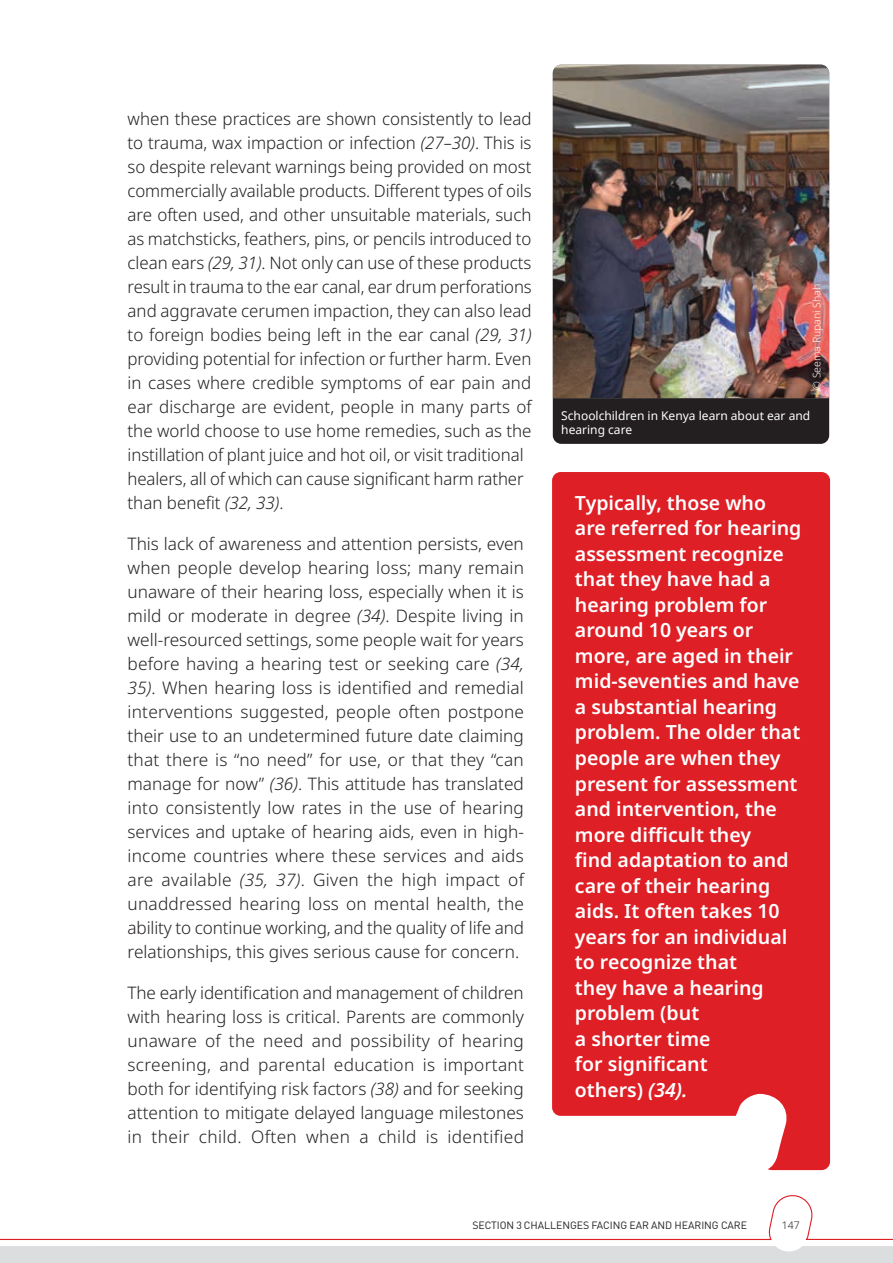
<style>
.page{position:relative;width:893px;height:1263px;background:#fff}
.page>*{position:absolute;margin:0;border:0;box-sizing:border-box;transform-origin:0 0}
.t1{font:600 19.5px/25.5px "Noto Sans";color:#fff}
.t2{font:300 17.25px/24px "Noto Sans";color:#231f20;text-align:justify}
.t3{font:12px/14.4px "Noto Sans";color:#fff}
.t4{font:10.5px "DIN Pro";letter-spacing:-.005em;color:#231f20}
.t5{font:300 10.5px "Noto Sans";color:#fff}
.t6{font:300 10.5px "Noto Sans";color:#231f20}
.s1{font-style:italic}
</style>
<div class="page">
<div style="left:0;top:1246px;width:893px;height:17px;background:#dcddde"></div>
<svg style="left:777px;top:1247px;width:24px;height:5px"></svg>
<svg style="left:0;top:1195px;width:893px;height:52px"></svg>
<svg style="left:552px;top:472px;width:278px;height:698px;background:#e02e34"></svg>
<img style="left:553px;top:65px;width:276px;height:333px">
<div style="left:553px;top:398px;width:276px;height:46px;background:#231f20"></div>
<p class="t2" style="left:128px;top:107px;width:406px;text-align:left">when these practices are shown consistently to lead to trauma, wax impaction or infection <span class="s1">(27–30)</span>. This is so despite relevant warnings being provided on most commercially available products. Different types of oils are often used, and other unsuitable materials, such as matchsticks, feathers, pins, or pencils introduced to clean ears <span class="s1">(29, 31)</span>. Not only can use of these products result in trauma to the ear canal, ear drum perforations and aggravate cerumen impaction, they can also lead to foreign bodies being left in the ear canal <span class="s1">(29, 31) </span>providing potential for infection or further harm. Even in cases where credible symptoms of ear pain and ear discharge are evident, people in many parts of the world choose to use home remedies, such as the instillation of plant juice and hot oil, or visit traditional healers, all of which can cause significant harm rather than benefit <span class="s1">(32, 33)</span>.</p>
<p class="t2" style="left:128px;top:532px;width:398px">This lack of awareness and attention persists, even when people develop hearing loss; many remain unaware of their hearing loss, especially when it is mild or moderate in degree <span class="s1">(34)</span>. Despite living in well-resourced settings, some people wait for years before having a hearing test or seeking care <span class="s1">(34, 35)</span>. When hearing loss is identified and remedial interventions suggested, people often postpone their use to an undetermined future date claiming that there is “no need” for use, or that they “can manage for now” <span class="s1">(36)</span>. This attitude has translated into consistently low rates in the use of hearing services and uptake of hearing aids, even in high&shy;income countries where these services and aids are available <span class="s1">(35, 37)</span>. Given the high impact of unaddressed hearing loss on mental health, the ability to continue working, and the quality of life and relationships, this gives serious cause for concern.</p>
<p class="t2" style="left:128px;top:981px;width:398px">The early identification and management of children with hearing loss is critical. Parents are commonly unaware of the need and possibility of hearing screening, and parental education is important both for identifying risk factors <span class="s1">(38)</span> and for seeking attention to mitigate delayed language milestones in their child. Often when a child is identified</p>
<p class="t5" style="left:809px;top:390px;width:108px;rotate:-90deg">© Seema Rupani Shah</p>
<p class="t3" style="left:561px;top:408px;width:250px">Schoolchildren in Kenya learn about ear and hearing care</p>
<p class="t1" style="left:575px;top:490px;width:228px">Typically, those who are referred for hearing assessment recognize that they have had a hearing problem for around 10 years or more, are aged in their mid-seventies and have a substantial hearing problem. The older that people are when they present for assessment and intervention, the more difficult they<br>find adaptation to and care of their hearing aids. It often takes 10 years for an individual to recognize that<br>they have a hearing problem (but<br>a shorter time<br>for significant<br>others) <span class="s1">(34).</span></p>
<p class="t4" style="left:472px;top:1217px;width:276px">SECTION 3 CHALLENGES FACING EAR AND HEARING CARE</p>
<p class="t6" style="left:782px;top:1218px;width:19px">147</p>
</div>
